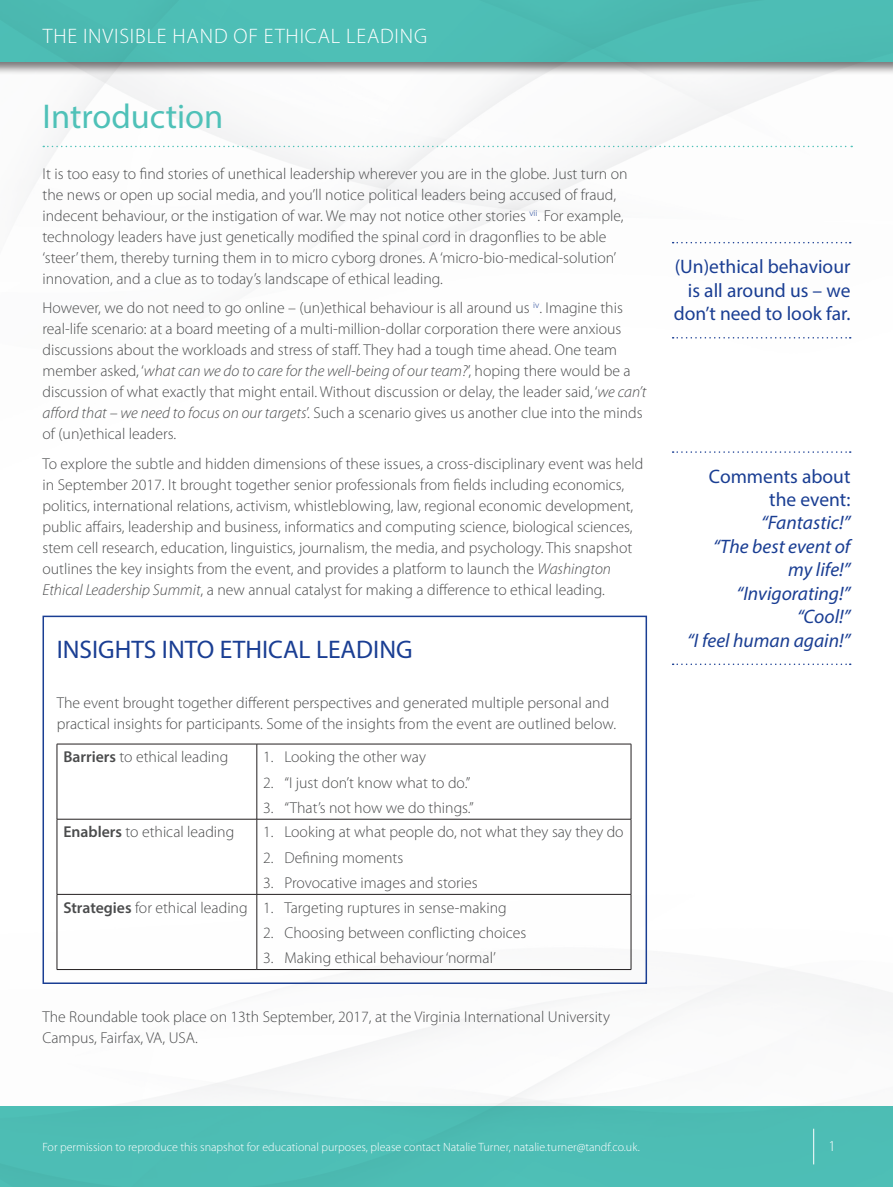
<style>
.page{position:relative;width:893px;height:1187px;background:#fff}
.page>*{position:absolute;margin:0;border:0;box-sizing:border-box;transform-origin:0 0}
.Heading{font:34.5px "Myriad Pro";color:#4fc1b8}
.Heading-2{font:25.5px "Myriad Pro";color:#1a3e93}
.t1{font:300 21px "Myriad Pro";letter-spacing:.04em;color:#fff}
.quote_-_side{font:italic 19.5px/23.4px "Myriad Pro";color:#1a3e93;text-align:right}
.quote_-_side-2{font:19.5px/23.4px "Myriad Pro";color:#1a3e93;text-align:right}
.text{font:300 15.75px/21px "Myriad Pro";color:#4b4c4d}
.bullets{font:300 15.75px "Myriad Pro";color:#4b4c4d}
.t2{font:300 15px "Myriad Pro";color:#fff}
.t3{font:300 12px "Myriad Pro";color:#fff}
.s1{font-style:italic}
.s2{font-weight:600}
.s3{font-style:normal}
</style>
<div class="page">
<img style="left:30px;top:76px;width:863px;height:1030px">
<div style="left:0;top:1106px;width:893px;height:80px;background:#4fc1b8"></div>
<div style="left:0;top:0;width:893px;height:76px;background:#231f20;opacity:.6"></div>
<div style="left:0;top:0;width:893px;height:62px;background:#4fc1b8"></div>
<hr style="left:813px;top:1128px;width:1px;height:36px;background:#fff">
<hr style="left:57px;top:743px;width:200px;height:1px;background:#231f20">
<hr style="left:57px;top:744px;width:1px;height:75px;background:#231f20">
<hr style="left:257px;top:743px;width:374px;height:1px;background:#231f20">
<hr style="left:257px;top:744px;width:1px;height:75px;background:#231f20">
<hr style="left:631px;top:744px;width:1px;height:75px;background:#231f20">
<hr style="left:57px;top:818px;width:200px;height:1px;background:#231f20">
<hr style="left:57px;top:819px;width:1px;height:75px;background:#231f20">
<hr style="left:257px;top:818px;width:374px;height:1px;background:#231f20">
<hr style="left:257px;top:819px;width:1px;height:75px;background:#231f20">
<hr style="left:631px;top:819px;width:1px;height:75px;background:#231f20">
<hr style="left:57px;top:894px;width:200px;height:1px;background:#231f20">
<hr style="left:57px;top:894px;width:1px;height:75px;background:#231f20">
<hr style="left:257px;top:894px;width:374px;height:1px;background:#231f20">
<hr style="left:257px;top:894px;width:1px;height:75px;background:#231f20">
<hr style="left:631px;top:894px;width:1px;height:75px;background:#231f20">
<hr style="left:57px;top:969px;width:200px;height:1px;background:#231f20">
<hr style="left:257px;top:969px;width:374px;height:1px;background:#231f20">
<div style="left:43px;top:615px;width:604px;height:368px;border:2px solid #1a3e93"></div>
<svg style="left:673px;top:242px;width:178px;height:1px"></svg>
<svg style="left:673px;top:337px;width:178px;height:1px"></svg>
<svg style="left:43px;top:146px;width:809px;height:1px"></svg>
<svg style="left:673px;top:451px;width:178px;height:2px"></svg>
<svg style="left:673px;top:663px;width:178px;height:2px"></svg>
<h3 class="t1" style="left:43px;top:24px;width:386px">THE INVISIBLE HAND OF ETHICAL LEADING</h3>
<p class="Heading" style="left:43px;top:95px;width:182px">Introduction</p>
<p class="text" style="left:43px;top:163px;width:587px">It is too easy to find stories of unethical leadership wherever you are in the globe. Just turn on the news or open up social media, and you’ll notice political leaders being accused of fraud, indecent behaviour, or the instigation of war. We may not notice other stories <sup>vii</sup>. For example, technology leaders have just genetically modified the spinal cord in dragonflies to be able ‘steer’ them, thereby turning them in to micro cyborg drones. A ‘micro-bio-medical-solution’ innovation, and a clue as to today’s landscape of ethical leading.</p>
<p class="text" style="left:43px;top:298px;width:605px">However, we do not need to go online – (un)ethical behaviour is all around us <sup>iv</sup>. Imagine this real-life scenario: at a board meeting of a multi-million-dollar corporation there were anxious discussions about the workloads and stress of staff. They had a tough time ahead. One team member asked, ‘<span class="s1">what can we do to care for the well-being of our team?</span>’, hoping there would be a discussion of what exactly that might entail. Without discussion or delay, the leader said, ‘<span class="s1">we can’t afford that – we need to focus on our targets</span>’. Such a scenario gives us another clue into the minds of (un)ethical leaders.</p>
<p class="text" style="left:43px;top:453px;width:602px">To explore the subtle and hidden dimensions of these issues, a cross-disciplinary event was held in September 2017. It brought together senior professionals from fields including economics, politics, international relations, activism, whistleblowing, law, regional economic development, public affairs, leadership and business, informatics and computing science, biological sciences, stem cell research, education, linguistics, journalism, the media, and psychology. This snapshot outlines the key insights from the event, and provides a platform to launch the <span class="s1">Washington Ethical Leadership Summit</span>, a new annual catalyst for making a difference to ethical leading.</p>
<p class="Heading-2" style="left:57px;top:633px;width:357px">INSIGHTS INTO ETHICAL LEADING</p>
<p class="text" style="left:57px;top:692px;width:561px">The event brought together different perspectives and generated multiple personal and practical insights for participants. Some of the insights from the event are outlined below.</p>
<p class="text" style="left:63px;top:746px;width:166px"><span class="s2">Barriers</span> to ethical leading</p>
<p class="bullets" style="left:263px;top:748px;width:164px">1. Looking the other way</p>
<p class="bullets" style="left:263px;top:773px;width:209px">2. “I just don’t know what to do.”</p>
<p class="bullets" style="left:263px;top:798px;width:212px">3. “That’s not how we do things.”</p>
<p class="text" style="left:63px;top:821px;width:172px"><span class="s2">Enablers</span> to ethical leading</p>
<p class="bullets" style="left:263px;top:823px;width:362px">1. Looking at what people do, not what they say they do</p>
<p class="bullets" style="left:263px;top:848px;width:142px">2. Defining moments</p>
<p class="bullets" style="left:263px;top:874px;width:216px">3. Provocative images and stories</p>
<p class="text" style="left:63px;top:897px;width:186px"><span class="s2">Strategies</span> for ethical leading</p>
<p class="bullets" style="left:263px;top:898px;width:245px">1. Targeting ruptures in sense-making</p>
<p class="bullets" style="left:263px;top:923px;width:265px">2. Choosing between conflicting choices</p>
<p class="bullets" style="left:263px;top:949px;width:234px">3. Making ethical behaviour ‘normal’</p>
<p class="text" style="left:43px;top:1006px;width:569px">The Roundable took place on 13th September, 2017, at the Virginia International University<br>Campus, Fairfax, VA, USA.</p>
<p class="quote_-_side-2" style="left:674px;top:255px;width:178px">(Un)ethical behaviour is all around us – we don’t need to look far.</p>
<p class="quote_-_side" style="left:687px;top:464px;width:165px"><span class="s3">Comments about the event: </span>“Fantastic!”<br>“The best event of my life!” “Invigorating!” “Cool!”<br>“I feel human again!”</p>
<p class="t3" style="left:43px;top:1140px;width:599px">For permission to reproduce this snapshot for educational purposes, please contact Natalie Turner, natalie.turner@tandf.co.uk.</p>
<p class="t2" style="left:828px;top:1137px;width:9px">1</p>
</div>
